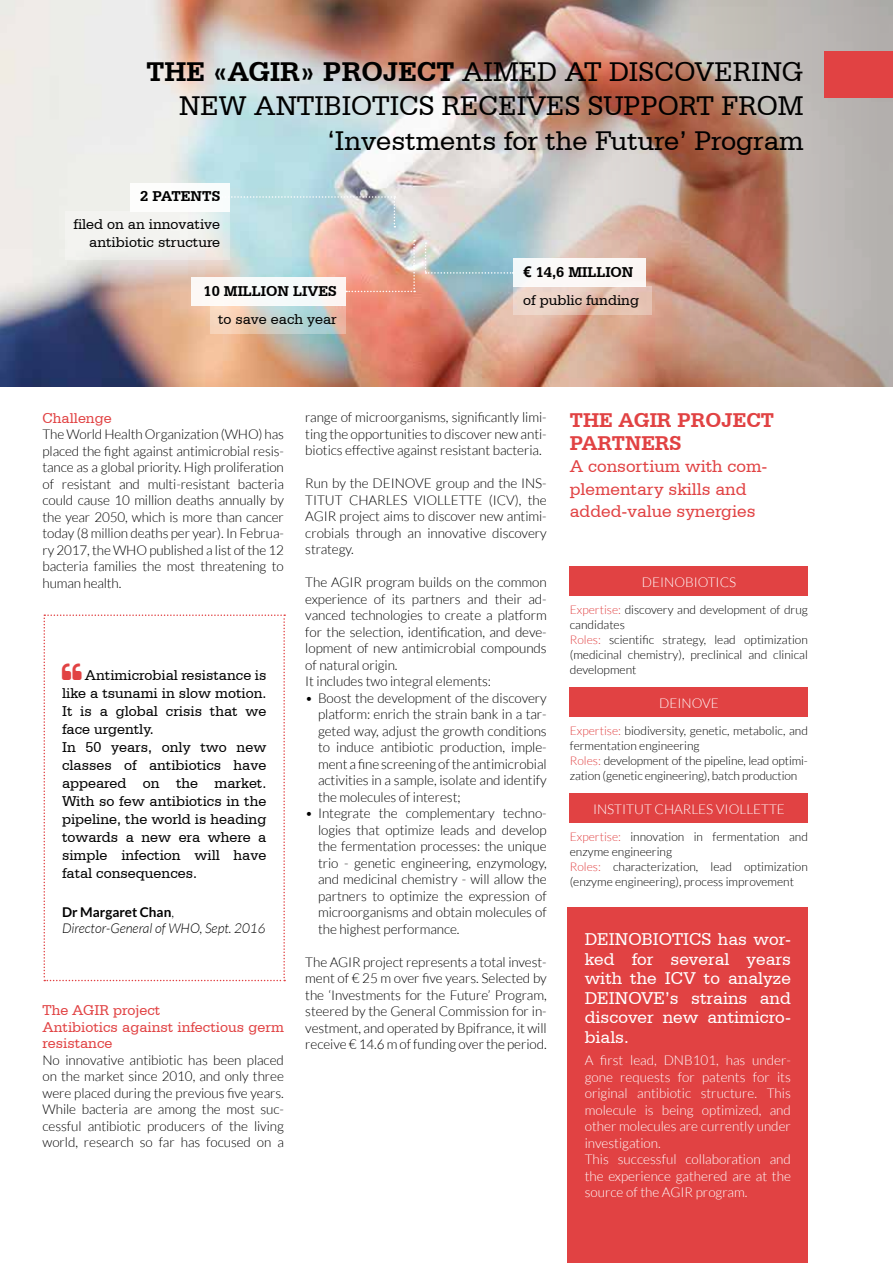
<style>
.page{position:relative;width:893px;height:1263px;background:#fff}
.page>*{position:absolute;margin:0;border:0;box-sizing:border-box;transform-origin:0 0}
.t1{font:28.5px/34.2px "Serifa BT";color:#000;text-align:right}
.t2{font:700 21px/22.5px "Serifa BT";color:#e14243}
.t3{font:18px/19.5px "Serifa BT";color:#fff;text-align:justify}
.t4{font:18px/22.5px "Serifa BT";color:#e14243}
.t5{font:15px/18px "Serifa BT";color:#000}
.t6{font:15px/16.5px "Serifa BT";color:#e14243}
.t7{font:700 15px "Serifa BT";color:#000}
.t8{font:300 13.5px/16.5px "Lato";letter-spacing:-.005em;color:#000;text-align:justify}
.t9{font:300 13.5px/16.5px "Lato";color:#fff}
.t10{font:italic 300 13.5px/16.5px "Lato";color:#000}
.t11{font:300 12px/15px "Lato";color:#000}
.s1{font-weight:700}
.s2{font-family:"Open Sans";font-weight:700}
.s3{font-weight:700;font-style:normal}
.s4{font-style:normal}
.s5{color:#e14243}
</style>
<div class="page">
<img style="left:0;top:0;width:391px;height:387px">
<img style="left:391px;top:0;width:502px;height:387px">
<div style="left:568px;top:908px;width:240px;height:355px;background:#e14243"></div>
<svg style="left:425px;top:242px;width:89px;height:32px;background:#97c2cc"></svg>
<svg style="left:230px;top:196px;width:165px;height:31px;background:#c1d5d9"></svg>
<svg style="left:346px;top:240px;width:69px;height:52px;background:#e8a390"></svg>
<div style="left:825px;top:51px;width:68px;height:47px;background:#e14243"></div>
<div style="left:570px;top:566px;width:238px;height:30px;background:#e14243"></div>
<div style="left:570px;top:687px;width:238px;height:29px;background:#e14243"></div>
<div style="left:570px;top:793px;width:238px;height:30px;background:#e14243"></div>
<div style="left:130px;top:183px;width:100px;height:28px;background:#fff"></div>
<div style="left:65px;top:211px;width:165px;height:48px;background:linear-gradient(to right,#f5f4f1,#ebeeeb)"></div>
<div style="left:191px;top:277px;width:155px;height:29px;background:#fbf9f7"></div>
<svg style="left:210px;top:306px;width:136px;height:28px;background:#d3cec2"></svg>
<div style="left:513px;top:258px;width:132px;height:28px;background:#fbf8f7"></div>
<svg style="left:513px;top:286px;width:139px;height:29px;background:#e8cabd"></svg>
<svg style="left:44px;top:614px;width:241px;height:367px"></svg>
<h1 class="t1" style="left:147px;top:54px;width:658px"><span class="s1">THE «AGIR» PROJECT</span> AIMED AT DISCOVERING<br>NEW ANTIBIOTICS RECEIVES SUPPORT FROM ‘Investments for the Future’ Program</h1>
<p class="t7" style="left:140px;top:187px;width:82px">2 PATENTS</p>
<p class="t5" style="left:74px;top:215px;width:148px;text-align:right">filed on an innovative antibiotic structure</p>
<p class="t7" style="left:204px;top:281px;width:135px">10 MILLION LIVES</p>
<p class="t5" style="left:218px;top:310px;width:120px">to save each year</p>
<p class="t5" style="left:523px;top:257px;width:117px;line-height:28px"><span class="s2">€</span> <span class="s1">14,6 MILLION </span>of public funding</p>
<p class="t6" style="left:43px;top:409px;width:71px">Challenge</p>
<p class="t8" style="left:43px;top:426px;width:243px">The World Health Organization (WHO) has placed the fight against antimicrobial resis&shy;tance as a global priority. High proliferation of resistant and multi-resistant bacteria could cause 10 million deaths annually by the year 2050, which is more than cancer today (8 million deaths per year). In Februa&shy;ry 2017, the WHO published a list of the 12 bacteria families the most threatening to human health.</p>
<p class="t5" style="left:62px;top:666px;width:206px;text-indent:23px">Antimicrobial resistance is like a tsunami in slow motion.<br>It is a global crisis that we face urgently.<br>In 50 years, only two new classes of antibiotics have appeared on the market.<br>With so few antibiotics in the pipeline, the world is heading towards a new era where a simple infection will have fatal consequences.</p>
<p class="t10" style="left:62px;top:904px;width:205px"><span class="s3">Dr Margaret Chan</span><span class="s4">,<br></span>Director-General of WHO, Sept. 2016</p>
<p class="t6" style="left:43px;top:1002px;width:243px">The AGIR project<br>Antibiotics against infectious germ resistance</p>
<p class="t8" style="left:43px;top:1052px;width:243px">No innovative antibiotic has been placed on the market since 2010, and only three were placed during the previous five years.<br>While bacteria are among the most suc&shy;cessful antibiotic producers of the living world, research so far has focused on a</p>
<p class="t8" style="left:305px;top:409px;width:243px">range of microorganisms, significantly limi&shy;ting the opportunities to discover new anti&shy;biotics effective against resistant bacteria.</p>
<p class="t8" style="left:305px;top:475px;width:243px">Run by the DEINOVE group and the INS-TITUT CHARLES VIOLLETTE (ICV), the AGIR project aims to discover new antimi&shy;crobials through an innovative discovery strategy.</p>
<p class="t8" style="left:305px;top:574px;width:243px;text-align:left">The AGIR program builds on the common experience of its partners and their ad&shy;vanced technologies to create a platform for the selection, identification, and deve&shy;lopment of new antimicrobial compounds of natural origin.<br>It includes two integral elements:</p>
<p class="t8" style="left:318px;top:690px;width:230px;text-indent:-13px">• Boost the development of the discovery platform: enrich the strain bank in a tar&shy;geted way, adjust the growth conditions to induce antibiotic production, imple&shy;ment a fine screening of the antimicrobial activities in a sample, isolate and identify the molecules of interest;</p>
<p class="t8" style="left:318px;top:805px;width:230px;text-indent:-13px">• Integrate the complementary techno&shy;logies that optimize leads and develop the fermentation processes: the unique trio - genetic engineering, enzymology, and medicinal chemistry - will allow the partners to optimize the expression of microorganisms and obtain molecules of the highest performance.</p>
<p class="t8" style="left:305px;top:954px;width:243px">The AGIR project represents a total invest&shy;ment of € 25 m over five years. Selected by the ‘Investments for the Future’ Program, steered by the General Commission for in&shy;vestment, and operated by Bpifrance, it will receive € 14.6 m of funding over the period.</p>
<h2 class="t2" style="left:570px;top:408px;width:206px">THE AGIR PROJECT<br>PARTNERS</h2>
<h3 class="t4" style="left:570px;top:455px;width:199px">A consortium with com&shy;plementary skills and added-value synergies</h3>
<p class="t9" style="left:642px;top:574px;width:96px">DEINOBIOTICS</p>
<p class="t11" style="left:570px;top:602px;width:240px"><span class="s5">Expertise:</span> discovery and development of drug candidates<br><span class="s5">Roles:</span> scientific strategy, lead optimization (medicinal chemistry), preclinical and clinical development</p>
<p class="t9" style="left:659px;top:695px;width:61px">DEINOVE</p>
<p class="t11" style="left:570px;top:723px;width:240px"><span class="s5">Expertise:</span> biodiversity, genetic, metabolic, and fermentation engineering<br><span class="s5">Roles:</span> development of the pipeline, lead optimi&shy;zation (genetic engineering), batch production</p>
<p class="t9" style="left:593px;top:801px;width:193px">INSTITUT CHARLES VIOLLETTE</p>
<p class="t11" style="left:570px;top:829px;width:240px"><span class="s5">Expertise:</span> innovation in fermentation and enzyme engineering<br><span class="s5">Roles:</span> characterization, lead optimization (enzyme engineering), process improvement</p>
<h3 class="t3" style="left:585px;top:929px;width:208px">DEINOBIOTICS has wor&shy;ked for several years with the ICV to analyze DEINOVE’s strains and discover new antimicro&shy;bials.</h3>
<p class="t9" style="left:585px;top:1052px;width:208px">A first lead, DNB101, has under&shy;gone requests for patents for its original antibiotic structure. This molecule is being optimized, and other molecules are currently under investigation.<br>This successful collaboration and the experience gathered are at the source of the AGIR program.</p>
</div>
